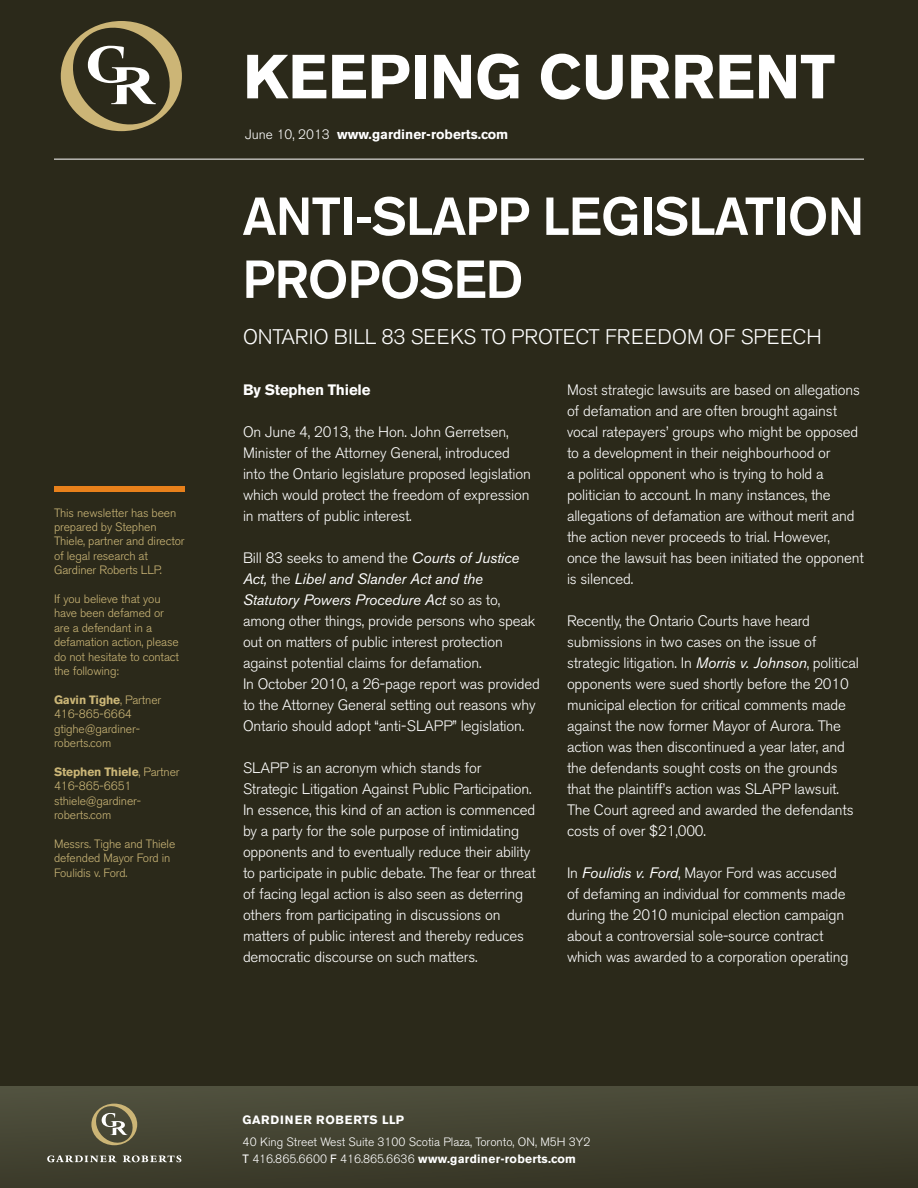
<style>
.page{position:relative;width:918px;height:1188px;background:#2b291a}
.page>*{position:absolute;margin:0;border:0;box-sizing:border-box;transform-origin:0 0}
.t1{font:900 61.2px "Akzidenz Grotesk CE";color:#fff}
.t2{font:700 52.5px/63px "Akzidenz Grotesk";color:#fff}
.t3{font:300 21px "Akzidenz Grotesk BE";letter-spacing:.005em;color:#fff}
.t4{font:300 15px/21px "Akzidenz Grotesk BE";letter-spacing:-.01em;color:#fff}
.t5{font:700 15px "Akzidenz Grotesk BE";letter-spacing:-.01em;color:#fff}
.t6{font:700 13.5px "Akzidenz Grotesk BE";color:#fff}
.t7{font:300 12px/14.4px "Akzidenz Grotesk BE";letter-spacing:-.01em;color:#cbb677}
.t8{font:300 12px/21.9px "Akzidenz Grotesk BE";color:#fff}
.t9{font:700 12px "Akzidenz Grotesk BE";letter-spacing:-.01em;color:#cbb677}
.s1{font-weight:300}
.s2{font-weight:400;font-style:italic}
.s3{font-weight:700}
.s4{font-weight:400}
</style>
<div class="page">
<div style="left:0;top:1086px;width:918px;height:102px;background:linear-gradient(to right,#464635,#3e3e2d)"></div>
<svg style="left:61px;top:21px;width:121px;height:110px"></svg>
<hr style="left:54px;top:159px;width:810px;height:1px;background:#fff">
<div style="left:54px;top:486px;width:131px;height:5px;background:#e8801b"></div>
<svg style="left:91px;top:1104px;width:46px;height:41px;background:#787358"></svg>
<svg style="left:47px;top:1155px;width:70px;height:7px"></svg>
<svg style="left:123px;top:1155px;width:58px;height:7px"></svg>
<p class="t7" style="left:54px;top:505px;width:132px">This newsletter has been prepared by Stephen<br>Thiele, partner and director of legal research at<br>Gardiner Roberts LLP.</p>
<p class="t7" style="left:54px;top:592px;width:127px">If you believe that you have been defamed or are a defendant in a defamation action, please do not hesitate to contact the following:</p>
<p class="t9" style="left:54px;top:693px;width:109px">Gavin Tighe<span class="s1">, Partner</span></p>
<p class="t7" style="left:54px;top:707px;width:79px">416-865-6664</p>
<p class="t7" style="left:54px;top:721px;width:87px">gtighe@gardiner&shy;roberts.com</p>
<p class="t9" style="left:54px;top:765px;width:127px">Stephen Thiele<span class="s1">, Partner</span></p>
<p class="t7" style="left:54px;top:779px;width:79px">416-865-6651</p>
<p class="t7" style="left:54px;top:793px;width:89px">sthiele@gardiner&shy;roberts.com</p>
<p class="t7" style="left:54px;top:837px;width:123px">Messrs. Tighe and Thiele defended Mayor Ford in<br>Foulidis v. Ford.</p>
<p class="t1" style="left:243px;top:36px;width:594px">KEEPING CURRENT</p>
<p class="t6" style="left:245px;top:127px;width:265px"><span class="s1">June 10, 2013</span> www.gardiner-roberts.com</p>
<p class="t2" style="left:243px;top:185px;width:623px">ANTI-SLAPP LEGISLATION<br>PROPOSED</p>
<p class="t3" style="left:243px;top:325px;width:580px">ONTARIO BILL 83 SEEKS TO PROTECT FREEDOM OF SPEECH</p>
<p class="t5" style="left:243px;top:381px;width:129px">By Stephen Thiele</p>
<p class="t4" style="left:243px;top:421px;width:289px">On June 4, 2013, the Hon. John Gerretsen, Minister of the Attorney General, introduced into the Ontario legislature proposed legislation which would protect the freedom of expression in matters of public interest.</p>
<p class="t4" style="left:243px;top:547px;width:294px">Bill 83 seeks to amend the <span class="s2">Courts of Justice Act,</span> the <span class="s2">Libel and Slander Act and the Statutory Powers Procedure Act</span> so as to, among other things, provide persons who speak out on matters of public interest protection against potential claims for defamation.</p>
<p class="t4" style="left:243px;top:673px;width:298px">In October 2010, a 26-page report was provided to the Attorney General setting out reasons why<br>Ontario should adopt “anti-SLAPP” legislation.</p>
<p class="t4" style="left:243px;top:757px;width:294px">SLAPP is an acronym which stands for Strategic Litigation Against Public Participation.<br>In essence, this kind of an action is commenced by a party for the sole purpose of intimidating opponents and to eventually reduce their ability to participate in public debate. The fear or threat of facing legal action is also seen as deterring others from participating in discussions on matters of public interest and thereby reduces democratic discourse on such matters.</p>
<p class="t4" style="left:567px;top:379px;width:298px">Most strategic lawsuits are based on allegations of defamation and are often brought against vocal ratepayers’ groups who might be opposed to a development in their neighbourhood or<br>a political opponent who is trying to hold a politician to account. In many instances, the allegations of defamation are without merit and the action never proceeds to trial. However, once the lawsuit has been initiated the opponent is silenced.</p>
<p class="t4" style="left:567px;top:610px;width:293px">Recently, the Ontario Courts have heard submissions in two cases on the issue of strategic litigation. In <span class="s2">Morris v. Johnson</span>, political opponents were sued shortly before the 2010 municipal election for critical comments made against the now former Mayor of Aurora. The action was then discontinued a year later, and the defendants sought costs on the grounds that the plaintiff’s action was SLAPP lawsuit.<br>The Court agreed and awarded the defendants costs of over $21,000.</p>
<p class="t4" style="left:567px;top:862px;width:283px">In <span class="s2">Foulidis v. Ford</span>, Mayor Ford was accused of defaming an individual for comments made during the 2010 municipal election campaign about a controversial sole-source contract which was awarded to a corporation operating</p>
<p class="t8" style="left:243px;top:1109px;width:349px"><span class="s3">GARDINER ROBERTS LLP<br></span>40 King Street West Suite 3100 Scotia Plaza, Toronto, ON, M5H 3Y2</p>
<p class="t8" style="left:243px;top:1149px;width:335px"><span class="s4">T</span> 416.865.6600 <span class="s4">F</span> 416.865.6636 <span class="s3">www.gardiner-roberts.com</span></p>
</div>
